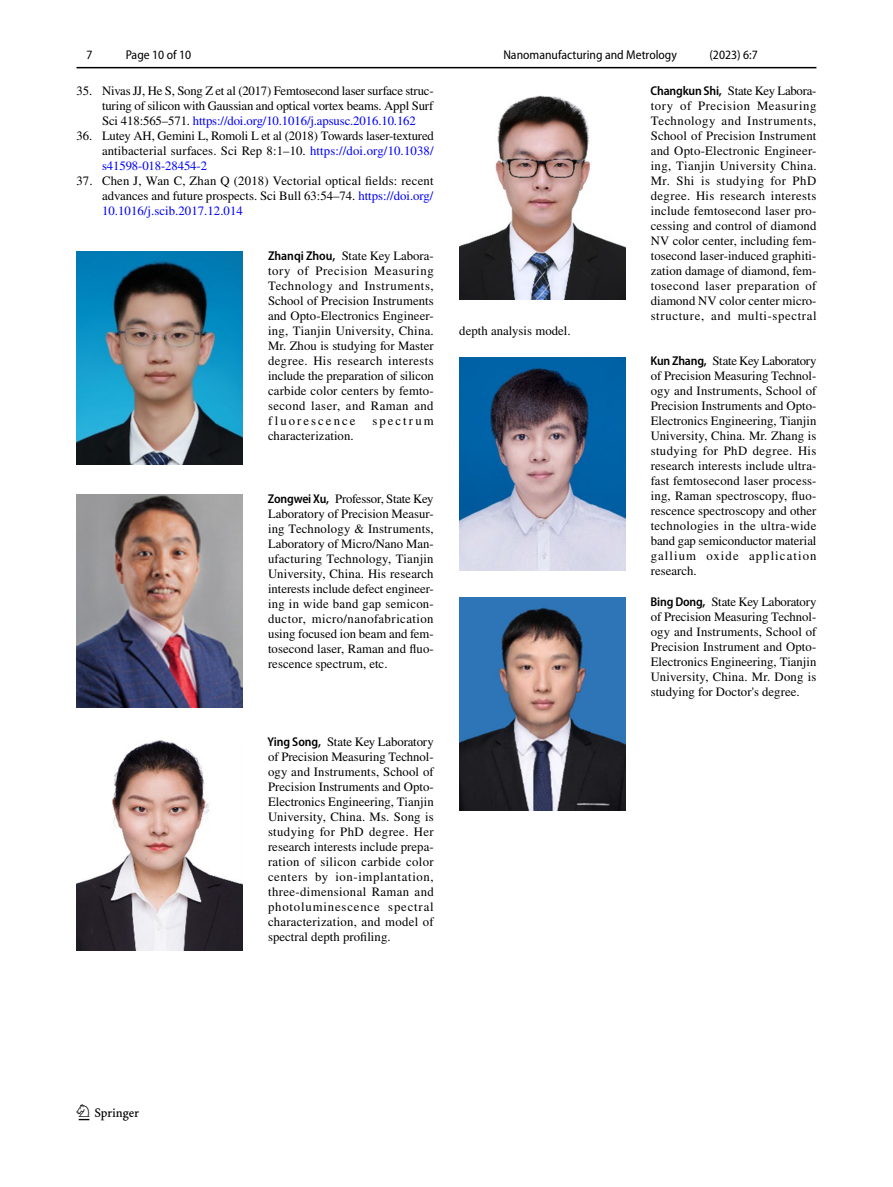
<style>
.page{position:relative;width:893px;height:1187px;background:#fff}
.page>*{position:absolute;margin:0;border:0;box-sizing:border-box;transform-origin:0 0}
.t1{font:22.5px "Springnew Regular 2";color:#000}
.t2{font:12.75px/15px "STIX";letter-spacing:.005em;color:#000;text-align:justify}
.t3{font:semi-condensed 12.75px "Myriad Pro";color:#000}
.t4{font:12.75px "STIX";letter-spacing:.16em;color:#000}
.s1{color:#00f}
.s2{font-family:"Myriad Pro";font-weight:600;font-stretch:semi-condensed}
</style>
<div class="page">
<hr style="left:77px;top:67px;width:739px;height:1px;background:#000">
<img style="left:77px;top:252px;width:165px;height:213px">
<img style="left:77px;top:495px;width:165px;height:212px">
<img style="left:77px;top:740px;width:165px;height:210px">
<img style="left:459px;top:95px;width:166px;height:205px">
<img style="left:459px;top:357px;width:166px;height:213px">
<img style="left:459px;top:597px;width:166px;height:213px">
<p class="t3" style="left:87px;top:48px;width:8px">7</p>
<p class="t3" style="left:126px;top:48px;width:67px">Page 10 of 10</p>
<p class="t2" style="left:102px;top:84px;width:333px;text-indent:-26px">35. Nivas JJ, He S, Song Z et al (2017) Femtosecond laser surface struc&shy;turing of silicon with Gaussian and optical vortex beams. Appl Surf Sci 418:565–571. <span class="s1">https://doi.org/10.1016/j.apsusc.2016.10.162</span></p>
<p class="t2" style="left:102px;top:129px;width:333px;text-indent:-26px">36. Lutey AH, Gemini L, Romoli L et al (2018) Towards laser-textured antibacterial surfaces. Sci Rep 8:1–10. <span class="s1">https://doi.org/10.1038/ s41598-018-28454-2</span></p>
<p class="t2" style="left:102px;top:174px;width:333px;text-indent:-26px">37. Chen J, Wan C, Zhan Q (2018) Vectorial optical fields: recent advances and future prospects. Sci Bull 63:54–74. <span class="s1">https://doi.org/ 10.1016/j.scib.2017.12.014</span></p>
<p class="t2" style="left:268px;top:249px;width:167px"><span class="s2">Zhanqi Zhou,</span> State Key Labora&shy;tory of Precision Measuring Technology and Instruments, School of Precision Instruments and Opto-Electronics Engineer&shy;ing, Tianjin University, China.<br>Mr. Zhou is studying for Master degree. His research interests include the preparation of silicon carbide color centers by femto&shy;second laser, and Raman and fluorescence</p>
<p class="t4" style="left:372px;top:412px;width:63px">spectrum</p>
<p class="t2" style="left:268px;top:429px;width:87px">characterization.</p>
<p class="t2" style="left:268px;top:492px;width:167px"><span class="s2">Zongwei Xu,</span> Professor, State Key Laboratory of Precision Measur&shy;ing Technology &amp; Instruments, Laboratory of Micro/Nano Man&shy;ufacturing Technology, Tianjin University, China. His research interests include defect engineer&shy;ing in wide band gap semicon&shy;ductor, micro/nanofabrication using focused ion beam and fem&shy;tosecond laser, Raman and fluo&shy;rescence spectrum, etc.</p>
<p class="t2" style="left:267px;top:735px;width:168px"><span class="s2">Ying Song,</span> State Key Laboratory of Precision Measuring Technol&shy;ogy and Instruments, School of Precision Instruments and Opto-Electronics Engineering, Tianjin University, China. Ms. Song is studying for PhD degree. Her research interests include prepa&shy;ration of silicon carbide color centers by ion-implantation, three-dimensional Raman and photoluminescence spectral characterization, and model of spectral depth profiling.</p>
<p class="t3" style="left:503px;top:48px;width:175px">Nanomanufacturing and Metrology</p>
<p class="t3" style="left:709px;top:48px;width:50px">(2023) 6:7</p>
<p class="t2" style="left:459px;top:324px;width:113px">depth analysis model.</p>
<p class="t2" style="left:651px;top:84px;width:167px"><span class="s2">Changkun Shi,</span> State Key Labora&shy;tory of Precision Measuring Technology and Instruments, School of Precision Instrument and Opto-Electronic Engineer&shy;ing, Tianjin University China.<br>Mr. Shi is studying for PhD degree. His research interests include femtosecond laser pro&shy;cessing and control of diamond NV color center, including fem&shy;tosecond laser-induced graphiti&shy;zation damage of diamond, fem&shy;tosecond laser preparation of diamond NV color center micro&shy;structure, and multi-spectral</p>
<p class="t2" style="left:650px;top:354px;width:167px"><span class="s2">Kun Zhang,</span> State Key Laboratory of Precision Measuring Technol&shy;ogy and Instruments, School of Precision Instruments and Opto-Electronics Engineering, Tianjin University, China. Mr. Zhang is studying for PhD degree. His research interests include ultra&shy;fast femtosecond laser process&shy;ing, Raman spectroscopy, fluo&shy;rescence spectroscopy and other technologies in the ultra-wide band gap semiconductor material gallium oxide application research.</p>
<p class="t2" style="left:651px;top:594px;width:167px"><span class="s2">Bing Dong,</span> State Key Laboratory of Precision Measuring Technol&shy;ogy and Instruments, School of Precision Instrument and Opto-Electronics Engineering, Tianjin University, China. Mr. Dong is studying for Doctor's degree.</p>
<h1 class="t1" style="left:79px;top:1104px;width:62px">1 3</h1>
</div>
